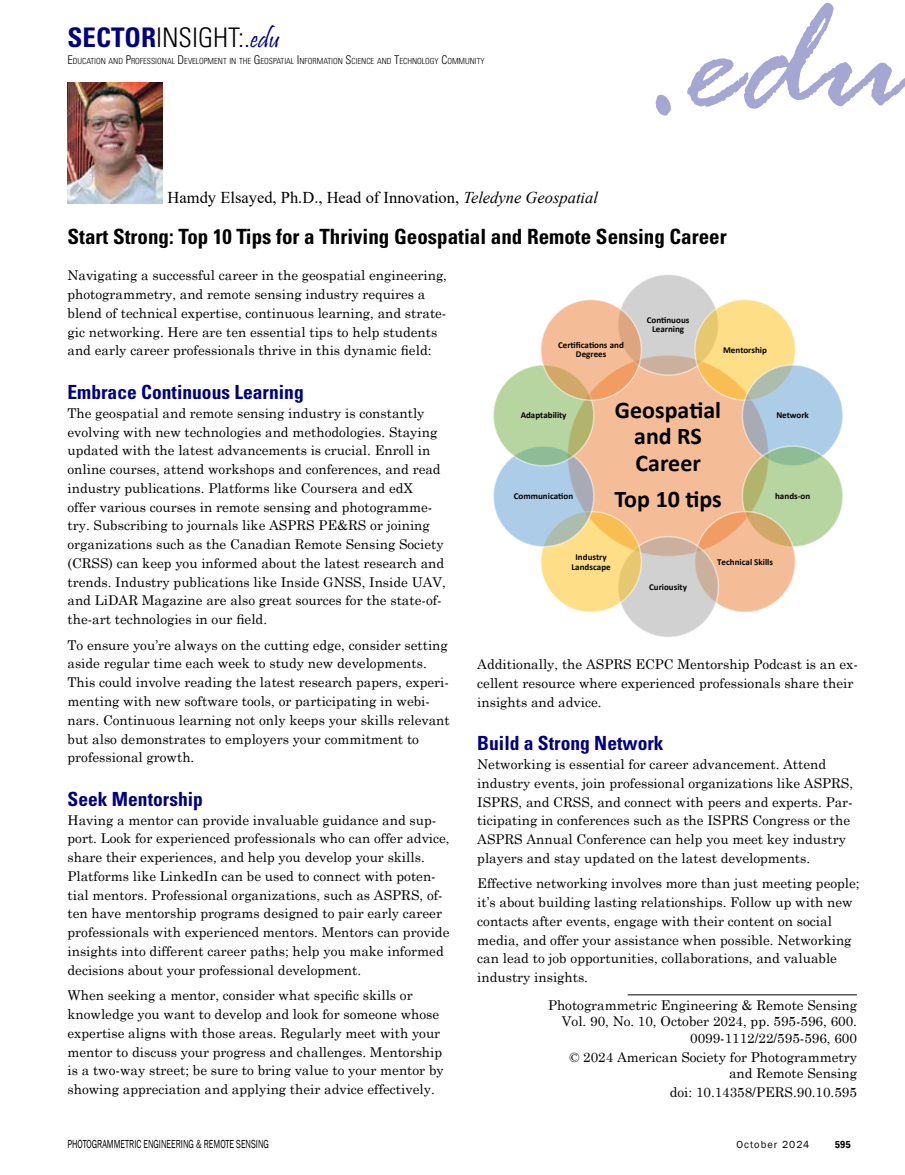
<style>
.page{position:relative;width:905px;height:1175px;background:#fff}
.page>*{position:absolute;margin:0;border:0;box-sizing:border-box;transform-origin:0 0}
.t1{font:italic 174px "Rage";color:#a6a6d3}
.t2{font:300 condensed 27px "Univers LT Std";color:#000}
.t3{font:700 24px/26.4px "Calibri";color:#000;text-align:center}
.t4{font:700 condensed 21px "Univers LT Std";color:#000103}
.t5{font:700 condensed 19.5px "Univers LT Std";color:#000080}
.t6{font:16.5px "Times New Roman";color:#000}
.t7{font:13.5px/18.8px "Century Schoolbook";color:#000}
.t8{font:12px "Franklin Gothic";color:#000;scale:.7 1}
.t9{font:10.5px "Franklin Gothic";letter-spacing:.1em;color:#000}
.t10{font:600 condensed 10.5px "Franklin Gothic";color:#000}
.t11{font:700 9px/9.9px "Calibri";color:#000;text-align:center}
.t12{font:300 condensed 8.4px "Univers LT Std";color:#000}
.s1{font-weight:700;color:#000080}
.s2{color:#000080}
.s3{font-family:"Pristina";font-weight:400;font-stretch:normal;color:#000080}
.s4{font-size:12px}
.s5{font-family:"Mistral";font-style:normal}
.s6{font-style:italic}
</style>
<div class="page">
<img style="left:68px;top:82px;width:94px;height:122px">
<div style="left:567px;top:355px;width:201px;height:201px;background:#f5bd97;border-radius:50%"></div>
<svg style="left:618px;top:274px;width:100px;height:101px;background:#d1cdcb"></svg>
<svg style="left:694px;top:299px;width:101px;height:101px;background:#fad980"></svg>
<div style="left:694px;top:299px;width:102px;height:102px;border:2px solid #fff;border-radius:50%"></div>
<svg style="left:742px;top:365px;width:100px;height:101px;background:#adc6db"></svg>
<div style="left:741px;top:364px;width:102px;height:102px;border:2px solid #fff;border-radius:50%"></div>
<svg style="left:742px;top:446px;width:100px;height:101px;background:#b2ce9a"></svg>
<div style="left:741px;top:445px;width:102px;height:102px;border:2px solid #fff;border-radius:50%"></div>
<svg style="left:694px;top:511px;width:101px;height:101px;background:#f0b78d"></svg>
<div style="left:694px;top:511px;width:102px;height:102px;border:2px solid #fff;border-radius:50%"></div>
<svg style="left:618px;top:536px;width:100px;height:101px;background:#d0cac6"></svg>
<div style="left:617px;top:536px;width:102px;height:102px;border:2px solid #fff;border-radius:50%"></div>
<svg style="left:541px;top:511px;width:100px;height:101px;background:#fad97f"></svg>
<div style="left:540px;top:511px;width:102px;height:102px;border:2px solid #fff;border-radius:50%"></div>
<svg style="left:493px;top:446px;width:100px;height:101px;background:#adc7dc"></svg>
<div style="left:492px;top:445px;width:102px;height:102px;border:2px solid #fff;border-radius:50%"></div>
<svg style="left:493px;top:365px;width:100px;height:101px;background:#b3cf9b"></svg>
<div style="left:492px;top:364px;width:102px;height:102px;border:2px solid #fff;border-radius:50%"></div>
<svg style="left:541px;top:299px;width:100px;height:101px;background:#efb68c"></svg>
<div style="left:540px;top:299px;width:102px;height:102px;border:2px solid #fff;border-radius:50%"></div>
<hr style="left:627px;top:994px;width:229px;height:1px;background:#000">
<h2 class="t2" style="left:68px;top:21px;width:214px"><span class="s1">SECTOR</span>INSIGHT:<span class="s2">.</span><span class="s3">edu</span></h2>
<p class="t12" style="left:68px;top:56px;width:419px"><span class="s4">E</span>DUCATION AND <span class="s4">P</span>ROFESSIONAL <span class="s4">D</span> EVELOPMENT IN THE <span class="s4">G</span>EOSPATIAL <span class="s4">I</span> NFORMATION <span class="s4">S</span>CIENCE AND <span class="s4">T</span>ECHNOLOGY <span class="s4">C</span>OMMUNITY</p>
<h1 class="t1" style="left:646px;top:-33px;width:260px"><span class="s5">.</span>edu</h1>
<p class="t6" style="left:168px;top:186px;width:432px">Hamdy Elsayed, Ph.D., Head of Innovation, <span class="s6">Teledyne Geospatial</span></p>
<h3 class="t4" style="left:68px;top:224px;width:660px">Start Strong: Top 10 Tips for a Thriving Geospatial and Remote Sensing Career</h3>
<p class="t7" style="left:68px;top:265px;width:381px">Navigating a successful career in the geospatial engineering, photogrammetry, and remote sensing industry requires a blend of technical expertise, continuous learning, and strate&shy;gic networking. Here are ten essential tips to help students and early career professionals thrive in this dynamic field:</p>
<h3 class="t5" style="left:68px;top:380px;width:238px">Embrace Continuous Learning</h3>
<p class="t7" style="left:68px;top:402px;width:380px">The geospatial and remote sensing industry is constantly evolving with new technologies and methodologies. Staying updated with the latest advancements is crucial. Enroll in online courses, attend workshops and conferences, and read industry publications. Platforms like Coursera and edX<br>offer various courses in remote sensing and photogramme&shy;try. Subscribing to journals like ASPRS PE&amp;RS or joining organizations such as the Canadian Remote Sensing Society (CRSS) can keep you informed about the latest research and trends. Industry publications like Inside GNSS, Inside UAV, and LiDAR Magazine are also great sources for the state-of&shy;the-art technologies in our field.</p>
<p class="t7" style="left:68px;top:634px;width:384px">To ensure you’re always on the cutting edge, consider setting aside regular time each week to study new developments.<br>This could involve reading the latest research papers, experi&shy;menting with new software tools, or participating in webi&shy;nars. Continuous learning not only keeps your skills relevant but also demonstrates to employers your commitment to professional growth.</p>
<h3 class="t5" style="left:68px;top:787px;width:137px">Seek Mentorship</h3>
<p class="t7" style="left:68px;top:809px;width:383px">Having a mentor can provide invaluable guidance and sup&shy;port. Look for experienced professionals who can offer advice, share their experiences, and help you develop your skills.<br>Platforms like LinkedIn can be used to connect with poten&shy;tial mentors. Professional organizations, such as ASPRS, of&shy;ten have mentorship programs designed to pair early career professionals with experienced mentors. Mentors can provide insights into different career paths; help you make informed decisions about your professional development.</p>
<p class="t7" style="left:68px;top:984px;width:378px">When seeking a mentor, consider what specific skills or knowledge you want to develop and look for someone whose expertise aligns with those areas. Regularly meet with your mentor to discuss your progress and challenges. Mentorship is a two-way street; be sure to bring value to your mentor by showing appreciation and applying their advice effectively.</p>
<p class="t11" style="left:558px;top:339px;width:67px">Certifications and<br>Degrees</p>
<p class="t11" style="left:646px;top:314px;width:44px">Continuous<br>Learning</p>
<p class="t11" style="left:723px;top:344px;width:45px">Mentorship</p>
<p class="t11" style="left:520px;top:410px;width:47px">Adaptability</p>
<p class="t11" style="left:514px;top:491px;width:61px">Communication</p>
<h3 class="t3" style="left:615px;top:396px;width:108px">Geospatial and RS<br>Career</h3>
<h3 class="t3" style="left:614px;top:486px;width:108px">Top 10 tips</h3>
<p class="t11" style="left:776px;top:410px;width:34px">Network</p>
<p class="t11" style="left:775px;top:491px;width:37px">hands-on</p>
<p class="t11" style="left:571px;top:551px;width:41px">Industry<br>Landscape</p>
<p class="t11" style="left:649px;top:581px;width:39px">Curiousity</p>
<p class="t11" style="left:717px;top:556px;width:57px">Technical Skills</p>
<p class="t7" style="left:477px;top:653px;width:382px">Additionally, the ASPRS ECPC Mentorship Podcast is an ex&shy;cellent resource where experienced professionals share their insights and advice.</p>
<h3 class="t5" style="left:477px;top:731px;width:188px">Build a Strong Network</h3>
<p class="t7" style="left:477px;top:753px;width:377px">Networking is essential for career advancement. Attend industry events, join professional organizations like ASPRS, ISPRS, and CRSS, and connect with peers and experts. Par&shy;ticipating in conferences such as the ISPRS Congress or the ASPRS Annual Conference can help you meet key industry players and stay updated on the latest developments.</p>
<p class="t7" style="left:477px;top:873px;width:384px">Effective networking involves more than just meeting people; it’s about building lasting relationships. Follow up with new contacts after events, engage with their content on social media, and offer your assistance when possible. Networking can lead to job opportunities, collaborations, and valuable industry insights.</p>
<p class="t7" style="left:548px;top:996px;width:310px;line-height:16.2px;text-align:right">Photogrammetric Engineering &amp; Remote Sensing<br>Vol. 90, No. 10, October 2024, pp. 595-596, 600.<br>0099-1112/22/595-596, 600</p>
<p class="t7" style="left:569px;top:1047px;width:289px;line-height:16.2px;text-align:right">© 2024 American Society for Photogrammetry and Remote Sensing</p>
<p class="t7" style="left:669px;top:1081px;width:189px">doi: 10.14358/PERS.90.10.595</p>
<p class="t8" style="left:68px;top:1136px;width:289px">PHOTOGRAMMETRIC ENGINEERING &amp; REMOTE SENSING</p>
<p class="t9" style="left:736px;top:1138px;width:74px">October 2024</p>
<p class="t10" style="left:834px;top:1137px;width:18px">595</p>
</div>
